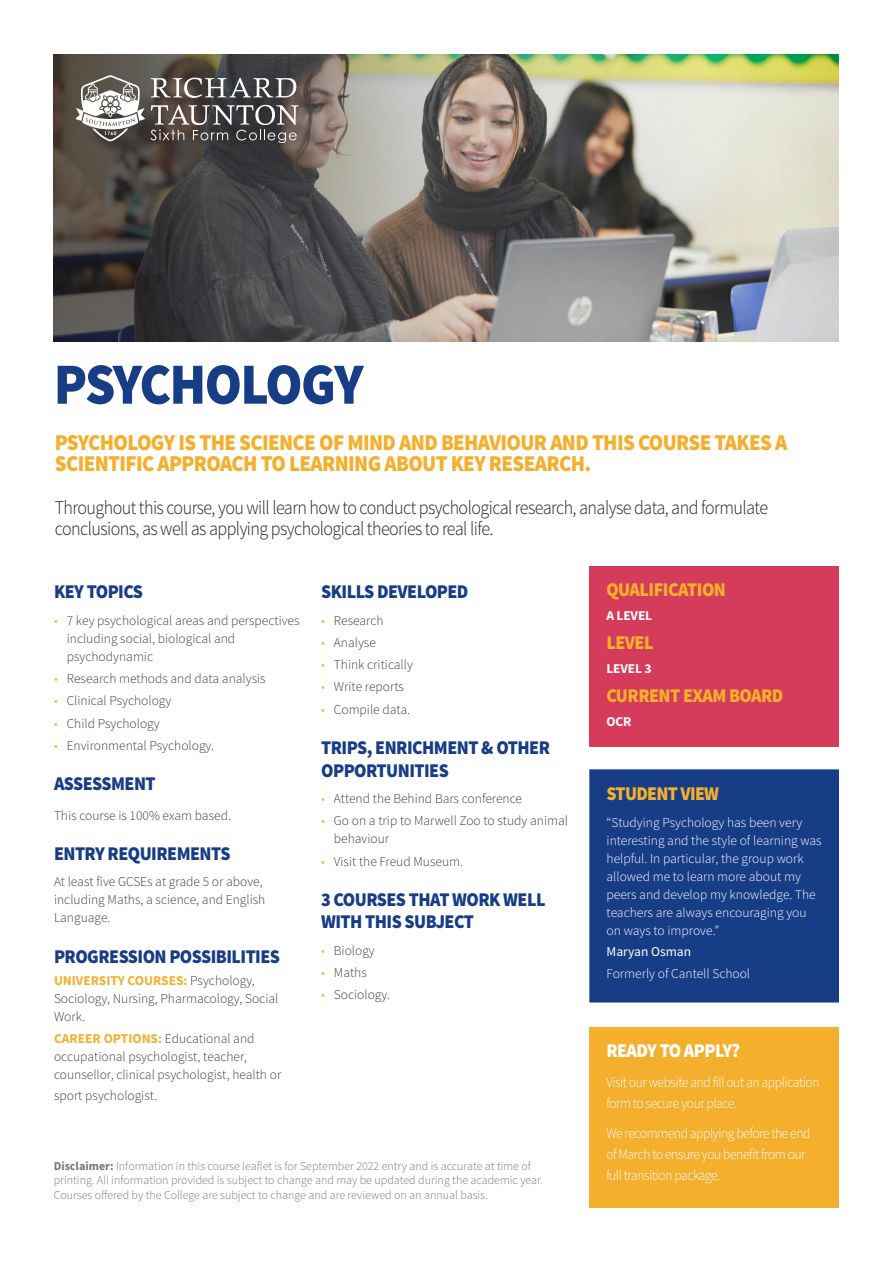
<style>
.page{position:relative;width:893px;height:1263px;background:#fff}
.page>*{position:absolute;margin:0;border:0;box-sizing:border-box;transform-origin:0 0}
.Sub_Head{font:900 58.35px "Source Sans Pro";letter-spacing:-.03em;color:#183d87;scale:.93 1}
.Intro{font:900 22.65px/21px "Source Sans Pro";letter-spacing:-.03em;color:#f4af2d;scale:.93 1}
.Intro-2{font:300 19.5px/21px "Source Sans Pro";letter-spacing:-.03em;color:#231f20;scale:.93 1}
.Sub_Head-2{font:900 19.5px/22.5px "Source Sans Pro";letter-spacing:-.03em;color:#183d87;scale:.93 1}
.Subhead_1{font:900 19.5px "Source Sans Pro";letter-spacing:-.03em;color:#f4af2d;scale:.93 1}
.Body_Copy{font:900 19.5px "Source Sans Pro";letter-spacing:-.03em;color:#183d87;scale:.93 1}
.t1{font:900 19.5px "Source Sans Pro";letter-spacing:-.03em;color:#fff;scale:.93 1}
.t2{font:300 14.55px/21px "Source Sans Pro";letter-spacing:-.03em;color:#fff;scale:.93 1}
.Bullets{font:300 13.5px/18px "Source Sans Pro";color:#3e3e3f}
.Curious_Copy{font:300 13.5px/18px "Source Sans Pro";color:#fff}
.Body_Copy-2{font:300 13.5px/18px "Source Sans Pro";color:#3e3e3f}
.Subhead_2{font:700 13.5px "Source Sans Pro";letter-spacing:-.01em;color:#fff}
.Curious_Copy-2{font:13.5px "Source Sans Pro";color:#fff}
.Small_Print{font:300 12px/14.4px "Source Sans Pro";color:#76787b}
.s1{color:#f6b645}
.s2{font-weight:700;color:#f4af2d}
.s3{font-weight:700}
</style>
<div class="page">
<img style="left:54px;top:54px;width:785px;height:288px">
<div style="left:589px;top:566px;width:250px;height:180px;background:#d53b5a"></div>
<div style="left:87px;top:86px;width:237px;height:82px;background:#231f20;opacity:.7"></div>
<svg style="left:75px;top:75px;width:224px;height:67px;background:#74706d"></svg>
<div style="left:592px;top:772px;width:245px;height:228px;background:#183d87"></div>
<div style="left:589px;top:769px;width:250px;height:233px;border:4px solid #183d87"></div>
<div style="left:589px;top:1027px;width:250px;height:181px;background:#f4af2d"></div>
<p class="Sub_Head" style="left:54px;top:346px;width:335px">PSYCHOLOGY</p>
<p class="Intro" style="left:55px;top:433px;width:789px">PSYCHOLOGY IS THE SCIENCE OF MIND AND BEHAVIOUR AND THIS COURSE TAKES A<br>SCIENTIFIC APPROACH TO LEARNING ABOUT KEY RESEARCH.</p>
<p class="Intro-2" style="left:55px;top:497px;width:768px">Throughout this course, you will learn how to conduct psychological research, analyse data, and formulate conclusions, as well as applying psychological theories to real life.</p>
<p class="Sub_Head-2" style="left:54px;top:581px;width:97px">KEY TOPICS</p>
<p class="Bullets" style="left:67px;top:611px;width:234px;text-indent:-13px"><span class="s1">•</span> 7 key psychological areas and perspectives including social, biological and psychodynamic</p>
<p class="Bullets" style="left:54px;top:670px;width:213px"><span class="s1">•</span> Research methods and data analysis</p>
<p class="Bullets" style="left:54px;top:692px;width:119px"><span class="s1">•</span> Clinical Psychology</p>
<p class="Bullets" style="left:54px;top:714px;width:107px"><span class="s1">•</span> Child Psychology</p>
<p class="Bullets" style="left:54px;top:736px;width:162px"><span class="s1">•</span> Environmental Psychology.</p>
<p class="Sub_Head-2" style="left:54px;top:773px;width:111px">ASSESSMENT</p>
<p class="Body_Copy-2" style="left:54px;top:806px;width:178px">This course is 100% exam based.</p>
<p class="Sub_Head-2" style="left:54px;top:843px;width:191px">ENTRY REQUIREMENTS</p>
<p class="Body_Copy-2" style="left:54px;top:873px;width:213px">At least five GCSEs at grade 5 or above, including Maths, a science, and English<br>Language.</p>
<p class="Body_Copy" style="left:54px;top:943px;width:245px">PROGRESSION POSSIBILITIES</p>
<p class="Body_Copy-2" style="left:54px;top:971px;width:226px"><span class="s2">UNIVERSITY COURSES:</span> Psychology,<br>Sociology, Nursing, Pharmacology, Social<br>Work.</p>
<p class="Bullets" style="left:54px;top:1030px;width:229px"><span class="s2">CAREER OPTIONS:</span> Educational and occupational psychologist, teacher, counsellor, clinical psychologist, health or</p>
<p class="Bullets" style="left:54px;top:1087px;width:105px">sport psychologist.</p>
<p class="Sub_Head-2" style="left:321px;top:581px;width:160px">SKILLS DEVELOPED</p>
<p class="Bullets" style="left:321px;top:611px;width:64px"><span class="s1">•</span> Research</p>
<p class="Bullets" style="left:321px;top:634px;width:56px"><span class="s1">•</span> Analyse</p>
<p class="Bullets" style="left:321px;top:656px;width:93px"><span class="s1">•</span> Think critically</p>
<p class="Bullets" style="left:321px;top:678px;width:84px"><span class="s1">•</span> Write reports</p>
<p class="Bullets" style="left:321px;top:700px;width:91px"><span class="s1">•</span> Compile data.</p>
<p class="Sub_Head-2" style="left:321px;top:737px;width:248px">TRIPS, ENRICHMENT &amp; OTHER<br>OPPORTUNITIES</p>
<p class="Bullets" style="left:321px;top:790px;width:202px"><span class="s1">•</span> Attend the Behind Bars conference</p>
<p class="Bullets" style="left:334px;top:812px;width:236px;text-indent:-13px"><span class="s1">•</span> Go on a trip to Marwell Zoo to study animal behaviour</p>
<p class="Bullets" style="left:321px;top:852px;width:143px"><span class="s1">•</span> Visit the Freud Museum.</p>
<p class="Sub_Head-2" style="left:321px;top:889px;width:243px">3 COURSES THAT WORK WELL<br>WITH THIS SUBJECT</p>
<p class="Bullets" style="left:321px;top:941px;width:55px"><span class="s1">•</span> Biology</p>
<p class="Bullets" style="left:321px;top:964px;width:47px"><span class="s1">•</span> Maths</p>
<p class="Bullets" style="left:321px;top:986px;width:70px"><span class="s1">•</span> Sociology.</p>
<p class="Small_Print" style="left:54px;top:1158px;width:491px"><span class="s3">Disclaimer:</span> Information in this course leaflet is for September 2022 entry and is accurate at time of printing. All information provided is subject to change and may be updated during the academic year.<br>Courses offered by the College are subject to change and are reviewed on an annual basis.</p>
<p class="Subhead_1" style="left:606px;top:577px;width:130px">QUALIFICATION</p>
<p class="Subhead_2" style="left:606px;top:606px;width:47px">A LEVEL</p>
<p class="Subhead_1" style="left:606px;top:630px;width:52px">LEVEL</p>
<p class="Subhead_2" style="left:606px;top:659px;width:47px">LEVEL 3</p>
<p class="Subhead_1" style="left:606px;top:683px;width:192px">CURRENT EXAM BOARD</p>
<p class="Subhead_2" style="left:606px;top:712px;width:27px">OCR</p>
<p class="Subhead_1" style="left:607px;top:781px;width:123px">STUDENT VIEW</p>
<p class="Curious_Copy" style="left:607px;top:813px;width:217px">“Studying Psychology has been very interesting and the style of learning was helpful. In particular, the group work allowed me to learn more about my peers and develop my knowledge. The teachers are always encouraging you on ways to improve.”</p>
<p class="Curious_Copy-2" style="left:607px;top:943px;width:86px">Maryan Osman</p>
<p class="Curious_Copy" style="left:607px;top:965px;width:145px">Formerly of Cantell School</p>
<p class="t1" style="left:606px;top:1038px;width:145px">READY TO APPLY?</p>
<p class="t2" style="left:606px;top:1072px;width:231px">Visit our website and fill out an application form to secure your place.</p>
<p class="t2" style="left:606px;top:1122px;width:221px">We recommend applying before the end of March to ensure you benefit from our full transition package.</p>
</div>
